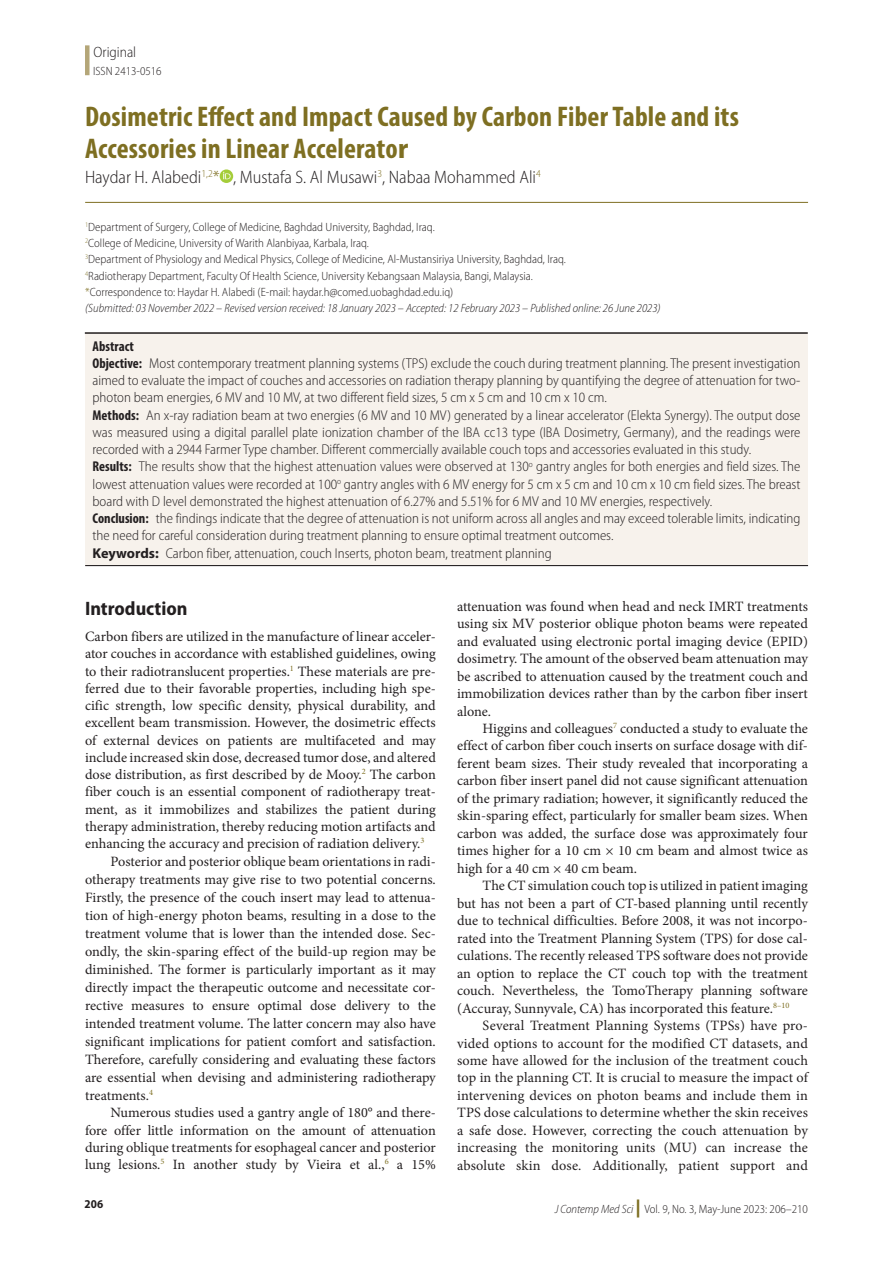
<style>
.page{position:relative;width:893px;height:1263px;background:#fff}
.page>*{position:absolute;margin:0;border:0;box-sizing:border-box;transform-origin:0 0}
.Article_Title{font:700 condensed 28.5px/31.5px "Myriad Pro";letter-spacing:.005em;color:#7e6f22}
.t1{font:700 semi-condensed 19.5px "Myriad Pro";color:#231f20}
.Author{font:300 semi-condensed 18px "Myriad Pro";color:#231f20}
.t2{font:300 semi-condensed 15px "Myriad Pro";color:#231f20}
.Tx{font:14.25px/17.4px "Minion Pro";color:#231f20;text-align:justify}
.Abstract_Tx{font:300 semi-condensed 14.25px/17.2px "Myriad Pro";color:#231f20;text-align:justify}
.Txf{font:14.25px/17.2px "Minion Pro";color:#231f20;text-align:justify}
.Abstract_Tx-2{font:700 condensed 14.25px "Myriad Pro";color:#231f20}
.Author_Aff{font:300 semi-condensed 12px "Myriad Pro";color:#231f20}
.Author_Aff-2{font:italic 300 semi-condensed 12px "Myriad Pro";color:#231f20}
.t3{font:700 semi-condensed 12px "Myriad Pro";color:#231f20}
.s1{font-stretch:normal}
.s2{color:#7e6f22}
.s3{font-weight:700;font-stretch:condensed}
.s4{font-weight:700;font-stretch:normal}
.s5{font-style:italic}
.s6{font-weight:900;font-stretch:normal;font-size:18px;color:#7e6f22}
</style>
<div class="page">
<div style="left:85px;top:45px;width:5px;height:30px;background:#b4a678"></div>
<svg style="left:220px;top:169px;width:13px;height:14px"></svg>
<svg style="left:223px;top:172px;width:8px;height:7px"></svg>
<hr style="left:85px;top:202px;width:723px;height:1px;background:#7e6f22">
<div style="left:85px;top:332px;width:723px;height:233px;background:#f7f2ec"></div>
<hr style="left:85px;top:565px;width:723px;height:1px;background:#231f20">
<hr style="left:85px;top:332px;width:723px;height:2px;background:#231f20">
<p class="t2" style="left:94px;top:43px;width:44px">Original</p>
<p class="Author_Aff" style="left:93px;top:63px;width:70px">ISSN 2413-0516</p>
<p class="Article_Title" style="left:85px;top:100px;width:655px">Dosimetric Effect and Impact Caused by Carbon Fiber Table and its<br>Accessories in Linear Accelerato<span class="s1">r</span></p>
<p class="Author" style="left:85px;top:166px;width:457px">Haydar H. Alabedi<sup>1,2</sup><span class="s2">*</span> , Mustafa S. Al Musawi<sup>3</sup>, Nabaa Mohammed Ali<sup>4</sup></p>
<p class="Author_Aff" style="left:85px;top:220px;width:351px"><sup>1</sup>Department of Surgery, College of Medicine, Baghdad University, Baghdad, Iraq.</p>
<p class="Author_Aff" style="left:85px;top:236px;width:285px"><sup>2</sup>College of Medicine, University of Warith Alanbiyaa, Karbala, Iraq.</p>
<p class="Author_Aff" style="left:85px;top:252px;width:482px"><sup>3</sup>Department of Physiology and Medical Physics, College of Medicine, Al-Mustansiriya University, Baghdad, Iraq.</p>
<p class="Author_Aff" style="left:85px;top:268px;width:449px"><sup>4</sup>Radiotherapy Department, Faculty Of Health Science, University Kebangsaan Malaysia, Bangi, Malaysia.</p>
<p class="Author_Aff" style="left:85px;top:285px;width:370px"><span class="s2">*</span>Correspondence to: Haydar H. Alabedi (E-mail: haydar.h@comed.uobaghdad.edu.iq)</p>
<p class="Author_Aff-2" style="left:85px;top:301px;width:577px">(Submitted: 03 November 2022 – Revised version received: 18 January 2023 – Accepted: 12 February 2023 – Published online: 26 June 2023)</p>
<p class="Abstract_Tx-2" style="left:93px;top:337px;width:43px">Abstract</p>
<p class="Abstract_Tx" style="left:93px;top:354px;width:709px"><span class="s3">Objective:</span> Most contemporary treatment planning systems (TPS) exclude the couch during treatment planning. The present investigation aimed to evaluate the impact of couches and accessories on radiation therapy planning by quantifying the degree of attenuation for two&shy;photon beam energies, 6 MV and 10 MV, at two different field sizes, 5 cm x 5 cm and 10 cm x 10 cm.</p>
<p class="Abstract_Tx" style="left:93px;top:406px;width:709px"><span class="s3">Methods:</span> An x-ray radiation beam at two energies (6 MV and 10 MV) generated by a linear accelerator (Elekta Synergy). The output dose was measured using a digital parallel plate ionization chamber of the IBA cc13 type (IBA Dosimetry, Germany), and the readings were recorded with a 2944 Farmer Type chamber. Different commercially available couch tops and accessories evaluated in this study.</p>
<p class="Abstract_Tx" style="left:93px;top:458px;width:709px"><span class="s3">Results:</span> The results show that the highest attenuation values were observed at 130<sup>o</sup> gantry angles for both energies and field sizes. The lowest attenuation values were recorded at 100<sup>o</sup> gantry angles with 6 MV energy for 5 cm x 5 cm and 10 cm x 10 cm field sizes. The breast board with D level demonstrated the highest attenuation of 6.27% and 5.51% for 6 MV and 10 MV energies, respectively.</p>
<p class="Abstract_Tx" style="left:93px;top:510px;width:709px"><span class="s3">Conclusion:</span> the findings indicate that the degree of attenuation is not uniform across all angles and may exceed tolerable limits, indicating the need for careful consideration during treatment planning to ensure optimal treatment outcomes.</p>
<p class="Abstract_Tx" style="left:93px;top:544px;width:461px"><span class="s4">Keywords:</span> Carbon fiber, attenuation, couch Inserts, photon beam, treatment planning</p>
<h1 class="t1" style="left:85px;top:597px;width:104px">Introduction</h1>
<p class="Txf" style="left:85px;top:628px;width:352px">Carbon fibers are utilized in the manufacture of linear acceler&shy;ator couches in accordance with established guidelines, owing to their radiotranslucent properties.<sup>1</sup> These materials are pre&shy;ferred due to their favorable properties, including high spe&shy;cific strength, low specific density, physical durability, and excellent beam transmission. However, the dosimetric effects of external devices on patients are multifaceted and may include increased skin dose, decreased tumor dose, and altered dose distribution, as first described by de Mooy.<sup>2</sup> The carbon fiber couch is an essential component of radiotherapy treat&shy;ment, as it immobilizes and stabilizes the patient during therapy administration, thereby reducing motion artifacts and enhancing the accuracy and precision of radiation delivery.<sup>3</sup></p>
<p class="Tx" style="left:85px;top:853px;width:352px;line-height:18px;text-indent:26px">Posterior and posterior oblique beam orientations in radi&shy;otherapy treatments may give rise to two potential concerns.<br>Firstly, the presence of the couch insert may lead to attenua&shy;tion of high-energy photon beams, resulting in a dose to the treatment volume that is lower than the intended dose. Sec&shy;ondly, the skin-sparing effect of the build-up region may be diminished. The former is particularly important as it may directly impact the therapeutic outcome and necessitate cor&shy;rective measures to ensure optimal dose delivery to the intended treatment volume. The latter concern may also have significant implications for patient comfort and satisfaction.<br>Therefore, carefully considering and evaluating these factors are essential when devising and administering radiotherapy treatments.<sup>4</sup></p>
<p class="Tx" style="left:85px;top:1104px;width:352px;text-indent:26px">Numerous studies used a gantry angle of 180° and there&shy;fore offer little information on the amount of attenuation during oblique treatments for esophageal cancer and posterior lung lesions.<sup>5</sup> In another study by Vieira et al.,<sup>6</sup> a 15%</p>
<p class="Tx" style="left:457px;top:597px;width:352px">attenuation was found when head and neck IMRT treatments using six MV posterior oblique photon beams were repeated and evaluated using electronic portal imaging device (EPID) dosimetry. The amount of the observed beam attenuation may be ascribed to attenuation caused by the treatment couch and immobilization devices rather than by the carbon fiber insert alone.</p>
<p class="Tx" style="left:457px;top:720px;width:352px;text-indent:26px">Higgins and colleagues<sup>7</sup> conducted a study to evaluate the effect of carbon fiber couch inserts on surface dosage with dif&shy;ferent beam sizes. Their study revealed that incorporating a carbon fiber insert panel did not cause significant attenuation of the primary radiation; however, it significantly reduced the skin-sparing effect, particularly for smaller beam sizes. When carbon was added, the surface dose was approximately four times higher for a 10 cm × 10 cm beam and almost twice as high for a 40 cm × 40 cm beam.</p>
<p class="Tx" style="left:457px;top:877px;width:352px;text-indent:26px">The CT simulation couch top is utilized in patient imaging but has not been a part of CT-based planning until recently due to technical difficulties. Before 2008, it was not incorpo&shy;rated into the Treatment Planning System (TPS) for dose cal&shy;culations. The recently released TPS software does not provide an option to replace the CT couch top with the treatment couch. Nevertheless, the TomoTherapy planning software (Accuray, Sunnyvale, CA) has incorporated this feature.<sup>8–10</sup></p>
<p class="Tx" style="left:457px;top:1017px;width:352px;text-indent:26px">Several Treatment Planning Systems (TPSs) have pro&shy;vided options to account for the modified CT datasets, and some have allowed for the inclusion of the treatment couch top in the planning CT. It is crucial to measure the impact of intervening devices on photon beams and include them in TPS dose calculations to determine whether the skin receives a safe dose. However, correcting the couch attenuation by increasing the monitoring units (MU) can increase the absolute skin dose. Additionally, patient support and</p>
<p class="t3" style="left:85px;top:1197px;width:20px">206</p>
<p class="Author_Aff" style="left:555px;top:1201px;width:255px"><span class="s5">J Contemp Med Sci</span> <span class="s6">|</span> Vol. 9, No. 3, May-June 2023: 206–210</p>
</div>
